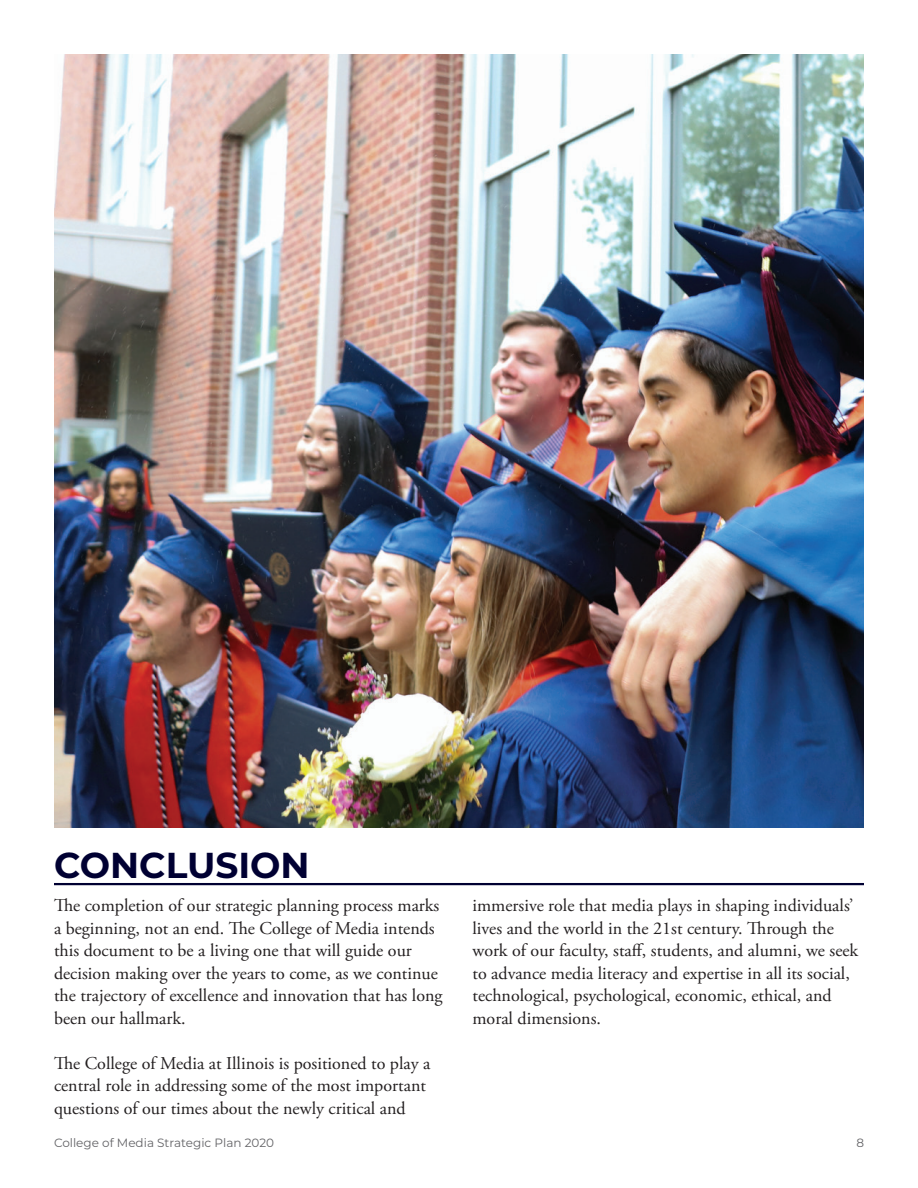
<style>
.page{position:relative;width:918px;height:1188px;background:#fff}
.page>*{position:absolute;margin:0;border:0;box-sizing:border-box;transform-origin:0 0}
.t1{font:700 36px "Montserrat";color:#000032}
.t2{font:18px/22.5px "Adobe Garamond Pro";color:#231f20}
.t3{font:12px "Montserrat";color:#636366}
</style>
<div class="page">
<hr style="left:54px;top:883px;width:810px;height:2px;background:#000032">
<img style="left:54px;top:54px;width:810px;height:773px">
<h1 class="t1" style="left:54px;top:839px;width:257px">CONCLUSION</h1>
<p class="t2" style="left:54px;top:895px;width:390px">The completion of our strategic planning process marks a beginning, not an end. The College of Media intends this document to be a living one that will guide our decision making over the years to come, as we continue the trajectory of excellence and innovation that has long been our hallmark.</p>
<p class="t2" style="left:54px;top:1053px;width:378px">The College of Media at Illinois is positioned to play a central role in addressing some of the most important questions of our times about the newly critical and</p>
<p class="t2" style="left:472px;top:895px;width:387px">immersive role that media plays in shaping individuals’ lives and the world in the 21st century. Through the work of our faculty, staff, students, and alumni, we seek to advance media literacy and expertise in all its social, technological, psychological, economic, ethical, and moral dimensions.</p>
<p class="t3" style="left:54px;top:1135px;width:222px">College of Media Strategic Plan 2020</p>
<p class="t3" style="left:856px;top:1135px;width:9px">8</p>
</div>
